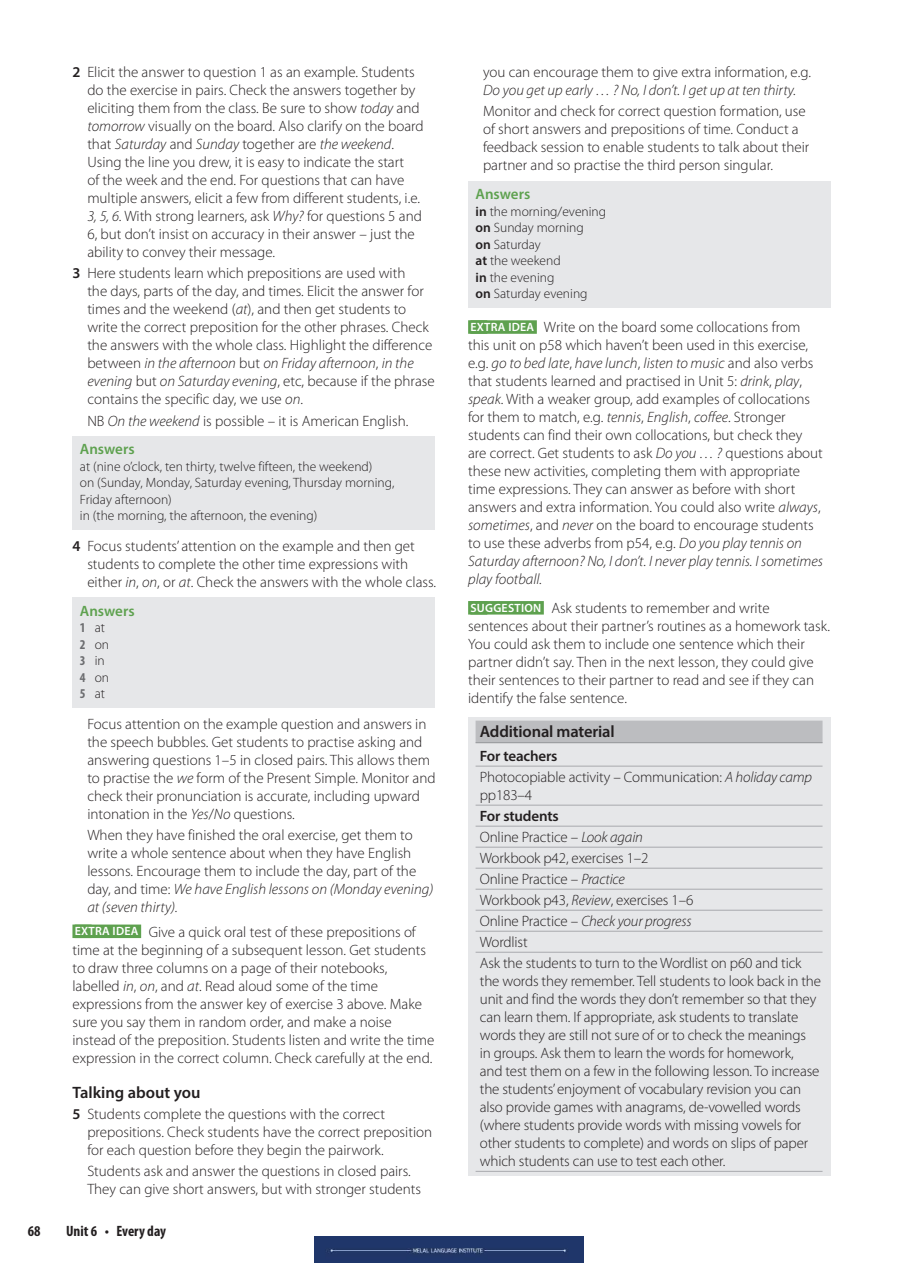
<style>
.page{position:relative;width:898px;height:1268px;background:#fff}
.page>*{position:absolute;margin:0;border:0;box-sizing:border-box;transform-origin:0 0}
.t1{font:600 16.5px "Myriad Pro";letter-spacing:-.01em;color:#231f20}
.t2{font:300 15px/18px "Myriad Pro";color:#231f20}
.t3{font:italic 300 15px "Myriad Pro";color:#231f20}
.t4{font:700 condensed 15px "Myriad Pro";color:#231f20}
.t5{font:600 15px "Myriad Pro";color:#5ea14f}
.t6{font:300 13.5px/16.5px "Myriad Pro";color:#231f20}
.s1{font-weight:600}
.s2{font-style:italic}
.s3{font-weight:600;color:#5ea14f}
.s4{font-weight:700;font-stretch:condensed;color:#6c6d70}
.s5{font-weight:600;font-size:12px;color:#fff}
</style>
<div class="page">
<div style="left:468px;top:320px;width:19px;height:14px;background:#5ea14f"></div>
<div style="left:470px;top:320px;width:67px;height:14px;background:#5ea14f"></div>
<div style="left:468px;top:601px;width:19px;height:13px;background:#5ea14f"></div>
<div style="left:470px;top:601px;width:73px;height:13px;background:#5ea14f"></div>
<div style="left:468px;top:181px;width:362px;height:126px;background:#e6e7e9"></div>
<div style="left:468px;top:717px;width:362px;height:458px;background:#e6e7e9"></div>
<div style="left:475px;top:720px;width:347px;height:22px;background:#bcbdc0"></div>
<hr style="left:475px;top:742px;width:347px;height:1px;background:#939598">
<hr style="left:475px;top:765px;width:347px;height:1px;background:#a8a9ad">
<hr style="left:475px;top:804px;width:347px;height:1px;background:#a8a9ad">
<hr style="left:475px;top:825px;width:347px;height:1px;background:#a8a9ad">
<hr style="left:475px;top:846px;width:347px;height:1px;background:#a8a9ad">
<hr style="left:475px;top:867px;width:347px;height:1px;background:#a8a9ad">
<hr style="left:475px;top:888px;width:347px;height:1px;background:#a8a9ad">
<hr style="left:475px;top:909px;width:347px;height:1px;background:#a8a9ad">
<hr style="left:475px;top:930px;width:347px;height:1px;background:#a8a9ad">
<hr style="left:475px;top:951px;width:347px;height:1px;background:#a8a9ad">
<hr style="left:475px;top:1170px;width:347px;height:1px;background:#a8a9ad">
<div style="left:72px;top:924px;width:20px;height:14px;background:#5ea14f"></div>
<div style="left:75px;top:924px;width:66px;height:14px;background:#5ea14f"></div>
<div style="left:72px;top:436px;width:362px;height:93px;background:#e6e7e9"></div>
<div style="left:72px;top:597px;width:362px;height:110px;background:#e6e7e9"></div>
<img style="left:314px;top:1236px;width:269px;height:26px">
<p class="t2" style="left:87px;top:63px;width:338px;text-indent:-15px"><span class="s1">2</span> Elicit the answer to question 1 as an example. Students do the exercise in pairs. Check the answers together by eliciting them from the class. Be sure to show <span class="s2">today</span> and <span class="s2">tomorrow</span> visually on the board. Also clarify on the board that <span class="s2">Saturday</span> and <span class="s2">Sunday</span> together are <span class="s2">the weekend</span>.<br>Using the line you drew, it is easy to indicate the start<br>of the week and the end. For questions that can have multiple answers, elicit a few from different students, i.e.<br><span class="s2">3, 5, 6</span>. With strong learners, ask <span class="s2">Why?</span> for questions 5 and 6, but don’t insist on accuracy in their answer – just the ability to convey their message.</p>
<p class="t2" style="left:87px;top:264px;width:349px;text-indent:-15px"><span class="s1">3</span> Here students learn which prepositions are used with<br>the days, parts of the day, and times. Elicit the answer for times and the weekend (<span class="s2">at</span>), and then get students to write the correct preposition for the other phrases. Check the answers with the whole class. Highlight the difference between <span class="s2">in the afternoon</span> but <span class="s2">on Friday afternoon</span>, <span class="s2">in the evening</span> but <span class="s2">on Saturday evening</span>, etc, because if the phrase contains the specific day, we use <span class="s2">on</span>.</p>
<p class="t2" style="left:80px;top:406px;width:330px;line-height:28.8px;text-indent:7px">NB <span class="s2">On the weekend</span> is possible – it is American English.<br><span class="s3">Answers</span></p>
<p class="t6" style="left:80px;top:458px;width:316px">at (nine o’clock, ten thirty, twelve fifteen, the weekend)<br>on (Sunday, Monday, Saturday evening, Thursday morning, Friday afternoon)<br>in (the morning, the afternoon, the evening)</p>
<p class="t2" style="left:87px;top:537px;width:350px;text-indent:-15px"><span class="s1">4</span> Focus students’ attention on the example and then get students to complete the other time expressions with either <span class="s2">in</span>, <span class="s2">on</span>, or <span class="s2">at</span>. Check the answers with the whole class.</p>
<p class="t5" style="left:80px;top:601px;width:56px">Answers</p>
<p class="t6" style="left:80px;top:619px;width:31px"><span class="s4">1</span> at<br><span class="s4">2</span> on<br><span class="s4">3</span> in<br><span class="s4">4</span> on<br><span class="s4">5</span> at</p>
<p class="t2" style="left:87px;top:715px;width:350px">Focus attention on the example question and answers in the speech bubbles. Get students to practise asking and answering questions 1–5 in closed pairs. This allows them to practise the <span class="s2">we</span> form of the Present Simple. Monitor and check their pronunciation is accurate, including upward intonation in the <span class="s2">Yes</span>/<span class="s2">No</span> questions.</p>
<p class="t2" style="left:87px;top:826px;width:347px">When they have finished the oral exercise, get them to write a whole sentence about when they have English lessons. Encourage them to include the day, part of the day, and time: <span class="s2">We have English lessons on (Monday evening) at (seven thirty).</span></p>
<p class="t2" style="left:72px;top:922px;width:363px"><span class="s5">EXTRA IDEA</span> Give a quick oral test of these prepositions of time at the beginning of a subsequent lesson. Get students to draw three columns on a page of their notebooks, labelled <span class="s2">in</span>, <span class="s2">on</span>, and <span class="s2">at</span>. Read aloud some of the time expressions from the answer key of exercise 3 above. Make sure you say them in random order, and make a noise instead of the preposition. Students listen and write the time expression in the correct column. Check carefully at the end.</p>
<p class="t1" style="left:72px;top:1082px;width:130px">Talking about you</p>
<p class="t2" style="left:87px;top:1105px;width:346px;text-indent:-15px"><span class="s1">5</span> Students complete the questions with the correct prepositions. Check students have the correct preposition for each question before they begin the pairwork.</p>
<p class="t2" style="left:87px;top:1162px;width:335px">Students ask and answer the questions in closed pairs.<br>They can give short answers, but with stronger students</p>
<p class="t4" style="left:28px;top:1221px;width:14px">68</p>
<p class="t4" style="left:66px;top:1221px;width:101px">Unit 6 • Every day</p>
<p class="t2" style="left:483px;top:63px;width:329px">you can encourage them to give extra information, e.g.</p>
<p class="t3" style="left:483px;top:81px;width:314px">Do you get up early … ? No, I don’t. I get up at ten thirty.</p>
<p class="t2" style="left:483px;top:102px;width:327px">Monitor and check for correct question formation, use of short answers and prepositions of time. Conduct a feedback session to enable students to talk about their partner and so practise the third person singular.</p>
<p class="t5" style="left:475px;top:184px;width:56px">Answers</p>
<p class="t6" style="left:475px;top:203px;width:132px"><span class="s1">in</span> the morning/evening <span class="s1">on</span> Sunday morning<br><span class="s1">on</span> Saturday<br><span class="s1">at</span> the weekend<br><span class="s1">in</span> the evening<br><span class="s1">on</span> Saturday evening</p>
<p class="t2" style="left:468px;top:318px;width:356px"><span class="s5">EXTRA IDEA</span> Write on the board some collocations from this unit on p58 which haven’t been used in this exercise, e.g. <span class="s2">go to bed late</span>, <span class="s2">have lunch</span>, <span class="s2">listen to music</span> and also verbs that students learned and practised in Unit 5: <span class="s2">drink</span>, <span class="s2">play</span>, <span class="s2">speak</span>. With a weaker group, add examples of collocations for them to match, e.g. <span class="s2">tennis</span>, <span class="s2">English</span>, <span class="s2">coffee</span>. Stronger students can find their own collocations, but check they are correct. Get students to ask <span class="s2">Do you … ?</span> questions about these new activities, completing them with appropriate time expressions. They can answer as before with short answers and extra information. You could also write <span class="s2">always</span>, <span class="s2">sometimes</span>, and <span class="s2">never</span> on the board to encourage students to use these adverbs from p54, e.g. <span class="s2">Do you play tennis on Saturday afternoon? No, I don’t. I never play tennis. I sometimes play football.</span></p>
<p class="t2" style="left:468px;top:599px;width:363px"><span class="s5">SUGGESTION</span> Ask students to remember and write sentences about their partner’s routines as a homework task.<br>You could ask them to include one sentence which their partner didn’t say. Then in the next lesson, they could give their sentences to their partner to read and see if they can identify the false sentence.</p>
<p class="t1" style="left:480px;top:721px;width:136px">Additional material</p>
<p class="t2" style="left:480px;top:745px;width:334px;line-height:21px"><span class="s1">For teachers<br></span>Photocopiable activity – Communication: <span class="s2">A holiday camp</span></p>
<p class="t2" style="left:480px;top:786px;width:54px">pp183–4</p>
<p class="t2" style="left:480px;top:805px;width:323px;line-height:21px"><span class="s1">For students<br></span>Online Practice – <span class="s2">Look again<br></span>Workbook p42, exercises 1–2<br>Online Practice – <span class="s2">Practice<br></span>Workbook p43, <span class="s2">Review</span>, exercises 1–6<br>Online Practice – <span class="s2">Check your progress<br></span>Wordlist<br>Ask the students to turn to the Wordlist on p60 and tick</p>
<p class="t2" style="left:480px;top:972px;width:343px">the words they remember. Tell students to look back in the unit and find the words they don’t remember so that they can learn them. If appropriate, ask students to translate words they are still not sure of or to check the meanings<br>in groups. Ask them to learn the words for homework,<br>and test them on a few in the following lesson. To increase the students’ enjoyment of vocabulary revision you can also provide games with anagrams, de-vowelled words (where students provide words with missing vowels for other students to complete) and words on slips of paper which students can use to test each other.</p>
</div>
